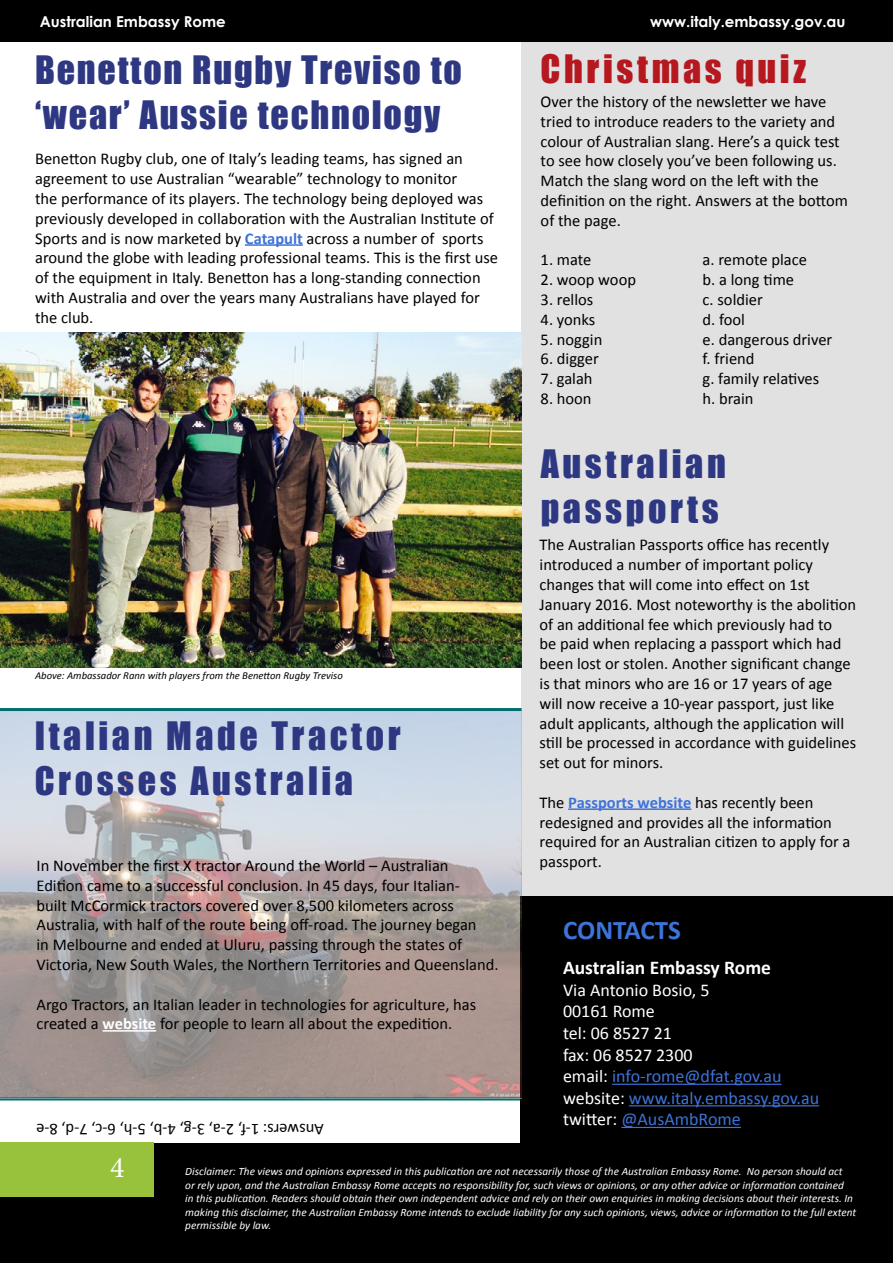
<style>
.page{position:relative;width:893px;height:1263px;background:#fff}
.page>*{position:absolute;margin:0;border:0;box-sizing:border-box;transform-origin:0 0}
.t1{font:36px/45px "Impact";letter-spacing:.1em;color:#2e3882}
.t2{font:36px/45px "Impact";letter-spacing:.05em;color:#2e3882}
.t3{font:36px "Impact";letter-spacing:.1em;color:#b61820}
.t4{font:30px "Minion Pro";color:#fff}
.t5{font:700 27px "Calibri";letter-spacing:-.005em;color:#3e73d9}
.t6{font:700 19.5px "Calibri";color:#fff}
.t7{font:18px/21.6px "Calibri";color:#fff}
.t8{font:16.5px/19.8px "Calibri";color:#000}
.t9{font:700 15px "Century Gothic";color:#fff}
.t10{font:italic 11.25px/13.5px "Calibri";color:#fff}
.t11{font:italic 10.65px "Calibri";color:#000}
.s1{font-weight:700;color:#3e73d9}
.s2{font-weight:700;color:#fff}
.s3{color:#3e73d9}
</style>
<div class="page">
<div style="left:0;top:1143px;width:893px;height:81px;background:#000"></div>
<div style="left:521px;top:41px;width:371px;height:1085px;background:#e1e1e2"></div>
<div style="left:0;top:1223px;width:893px;height:40px;background:#000"></div>
<div style="left:0;top:0;width:893px;height:41px;background:#000"></div>
<hr style="left:0;top:1097px;width:522px;height:3px;background:#006e70">
<div style="left:0;top:1143px;width:153px;height:54px;background:#98c13c"></div>
<div style="left:521px;top:896px;width:372px;height:248px;background:#000"></div>
<hr style="left:612px;top:1084px;width:169px;height:1px;background:#3e73d9">
<hr style="left:629px;top:1105px;width:190px;height:1px;background:#3e73d9">
<hr style="left:621px;top:1127px;width:120px;height:1px;background:#3e73d9">
<hr style="left:245px;top:244px;width:58px;height:2px;background:#3e73d9">
<img style="left:0;top:333px;width:522px;height:335px">
<hr style="left:568px;top:808px;width:123px;height:2px;background:#3e73d9">
<img style="left:0;top:711px;width:522px;height:387px">
<hr style="left:103px;top:1030px;width:53px;height:2px;background:#fff">
<hr style="left:0;top:708px;width:522px;height:3px;background:#006e70">
<p class="t9" style="left:40px;top:11px;width:187px">Australian Embassy Rome</p>
<p class="t9" style="left:650px;top:11px;width:197px">www.italy.embassy.gov.au</p>
<h1 class="t2" style="left:35px;top:46px;width:428px">Benetton Rugby Treviso to ‘wear’ Aussie technology</h1>
<p class="t8" style="left:35px;top:149px;width:464px">Benetton Rugby club, one of Italy’s leading teams, has signed an agreement to use Australian “wearable” technology to monitor<br>the performance of its players. The technology being deployed was previously developed in collaboration with the Australian Institute of Sports and is now marketed by <span class="s1">Catapult</span> across a number of sports around the globe with leading professional teams. This is the first use of the equipment in Italy. Benetton has a long-standing connection with Australia and over the years many Australians have played for the club.</p>
<h1 class="t3" style="left:541px;top:41px;width:267px">Christmas quiz</h1>
<p class="t8" style="left:541px;top:92px;width:309px">Over the history of the newsletter we have tried to introduce readers to the variety and colour of Australian slang. Here’s a quick test to see how closely you’ve been following us.<br>Match the slang word on the left with the definition on the right. Answers at the bottom of the page.</p>
<p class="t8" style="left:541px;top:250px;width:52px">1. mate</p>
<p class="t8" style="left:703px;top:250px;width:106px">a. remote place</p>
<p class="t8" style="left:541px;top:270px;width:97px">2. woop woop</p>
<p class="t8" style="left:703px;top:270px;width:93px">b. a long time</p>
<p class="t8" style="left:541px;top:290px;width:54px">3. rellos</p>
<p class="t8" style="left:703px;top:290px;width:62px">c. soldier</p>
<p class="t8" style="left:541px;top:309px;width:56px">4. yonks</p>
<p class="t8" style="left:703px;top:309px;width:44px">d. fool</p>
<p class="t8" style="left:541px;top:329px;width:63px">5. noggin</p>
<p class="t8" style="left:703px;top:329px;width:131px">e. dangerous driver</p>
<p class="t8" style="left:541px;top:349px;width:60px">6. digger</p>
<p class="t8" style="left:703px;top:349px;width:53px">f. friend</p>
<p class="t8" style="left:541px;top:369px;width:53px">7. galah</p>
<p class="t8" style="left:703px;top:369px;width:118px">g. family relatives</p>
<p class="t8" style="left:541px;top:389px;width:52px">8. hoon</p>
<p class="t8" style="left:703px;top:389px;width:52px">h. brain</p>
<h1 class="t1" style="left:541px;top:440px;width:187px">Australian passports</h1>
<p class="t8" style="left:540px;top:535px;width:318px">The Australian Passports office has recently introduced a number of important policy changes that will come into effect on 1st January 2016. Most noteworthy is the abolition of an additional fee which previously had to<br>be paid when replacing a passport which had been lost or stolen. Another significant change is that minors who are 16 or 17 years of age will now receive a 10-year passport, just like adult applicants, although the application will still be processed in accordance with guidelines set out for minors.</p>
<p class="t8" style="left:540px;top:792px;width:312px">The <span class="s1">Passports website</span> has recently been redesigned and provides all the information required for an Australian citizen to apply for a passport.</p>
<p class="t11" style="left:35px;top:668px;width:309px">Above: Ambassador Rann with players from the Benetton Rugby Treviso</p>
<h1 class="t1" style="left:35px;top:712px;width:368px">Italian Made Tractor<br>Crosses Australia</h1>
<p class="t8" style="left:37px;top:856px;width:463px">In November the first X tractor Around the World – Australian Edition came to a successful conclusion. In 45 days, four Italian-<br>built McCormick tractors covered over 8,500 kilometers across Australia, with half of the route being off-road. The journey began<br>in Melbourne and ended at Uluru, passing through the states of Victoria, New South Wales, the Northern Territories and Queensland.</p>
<p class="t8" style="left:37px;top:994px;width:441px">Argo Tractors, an Italian leader in technologies for agriculture, has created a <span class="s2">website</span> for people to learn all about the expedition.</p>
<h3 class="t5" style="left:563px;top:912px;width:119px">CONTACTS</h3>
<p class="t6" style="left:563px;top:955px;width:209px">Australian Embassy Rome</p>
<p class="t7" style="left:563px;top:979px;width:258px">Via Antonio Bosio, 5<br>00161 Rome<br>tel: 06 8527 21<br>fax: 06 8527 2300<br>email: <span class="s3">info-rome@dfat.gov.au </span>website: <span class="s3">www.italy.embassy.gov.au </span>twitter: <span class="s3">@AusAmbRome</span></p>
<p class="t10" style="left:185px;top:1164px;width:672px">Disclaimer: The views and opinions expressed in this publication are not necessarily those of the Australian Embassy Rome. No person should act<br>or rely upon, and the Australian Embassy Rome accepts no responsibility for, such views or opinions, or any other advice or information contained<br>in this publication. Readers should obtain their own independent advice and rely on their own enquiries in making decisions about their interests. In making this disclaimer, the Australian Embassy Rome intends to exclude liability for any such opinions, views, advice or information to the full extent permissible by law.</p>
<p class="t8" style="left:324px;top:1139px;width:289px;rotate:-180deg">Answers: 1-f, 2-a, 3-g, 4-b, 5-h, 6-c, 7-d, 8-e</p>
<h2 class="t4" style="left:110px;top:1147px;width:16px">4</h2>
</div>
